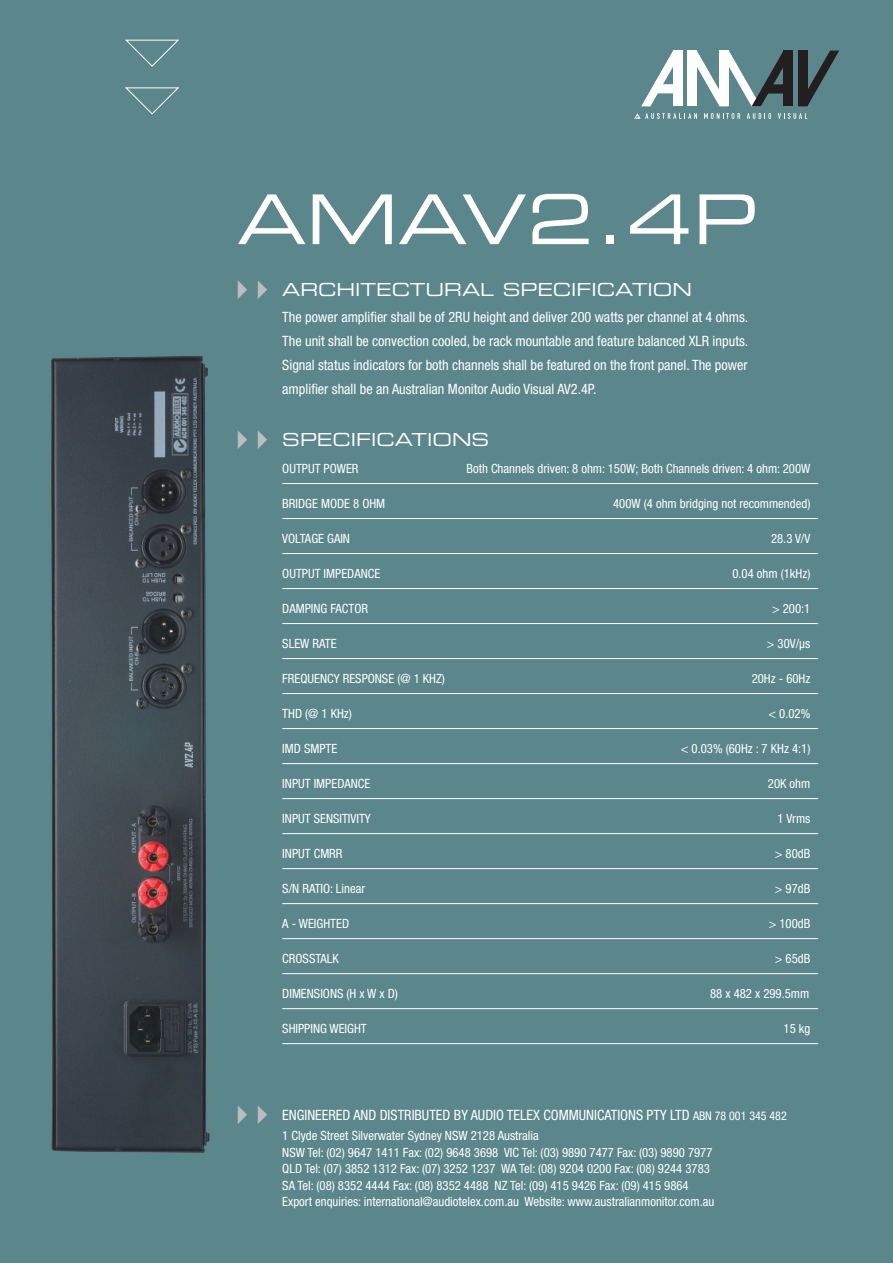
<style>
.page{position:relative;width:893px;height:1263px;background:#5b868c}
.page>*{position:absolute;margin:0;border:0;box-sizing:border-box;transform-origin:0 0}
.t1{font:68.7px "Eurostile Extended Two";color:#fff}
.t2{font:18px "Eurostile Extended Two";color:#fff}
.t3{font:condensed 14.25px/24px "Helvetica Neue";color:#fff;text-align:justify}
.t4{font:condensed 12.75px/16.5px "Helvetica Neue";color:#fff}
.s1{font-size:12px}
</style>
<div class="page">
<img style="left:51px;top:356px;width:159px;height:797px">
<hr style="left:282px;top:483px;width:536px;height:1px;background:#fff">
<hr style="left:282px;top:518px;width:536px;height:1px;background:#fff">
<hr style="left:282px;top:553px;width:536px;height:1px;background:#fff">
<hr style="left:282px;top:588px;width:536px;height:1px;background:#fff">
<hr style="left:282px;top:623px;width:536px;height:1px;background:#fff">
<hr style="left:282px;top:658px;width:536px;height:1px;background:#fff">
<hr style="left:282px;top:693px;width:536px;height:1px;background:#fff">
<hr style="left:282px;top:728px;width:536px;height:1px;background:#fff">
<hr style="left:282px;top:763px;width:536px;height:1px;background:#fff">
<hr style="left:282px;top:798px;width:536px;height:1px;background:#fff">
<hr style="left:282px;top:833px;width:536px;height:1px;background:#fff">
<hr style="left:282px;top:868px;width:536px;height:1px;background:#fff">
<hr style="left:282px;top:903px;width:536px;height:1px;background:#fff">
<hr style="left:282px;top:938px;width:536px;height:1px;background:#fff">
<hr style="left:282px;top:973px;width:536px;height:1px;background:#fff">
<hr style="left:282px;top:1008px;width:536px;height:1px;background:#fff">
<hr style="left:282px;top:1043px;width:536px;height:1px;background:#fff">
<svg style="left:641px;top:51px;width:198px;height:55px"></svg>
<svg style="left:704px;top:113px;width:36px;height:6px"></svg>
<svg style="left:747px;top:113px;width:24px;height:6px"></svg>
<svg style="left:778px;top:113px;width:29px;height:6px"></svg>
<svg style="left:634px;top:113px;width:63px;height:6px"></svg>
<h1 class="t1" style="left:237px;top:194px;width:522px">AMAV2.4P</h1>
<h2 class="t2" style="left:282px;top:283px;width:411px">ARCHITECTURAL SPECIFICATION</h2>
<p class="t3" style="left:282px;top:306px;width:467px">The power amplifier shall be of 2RU height and deliver 200 watts per channel at 4 ohms.<br>The unit shall be convection cooled, be rack mountable and feature balanced XLR inputs.<br>Signal status indicators for both channels shall be featured on the front panel. The power amplifier shall be an Australian Monitor Audio Visual AV2.4P.</p>
<h2 class="t2" style="left:282px;top:433px;width:209px">SPECIFICATIONS</h2>
<p class="t4" style="left:282px;top:461px;width:78px">OUTPUT POWER</p>
<p class="t4" style="left:466px;top:461px;width:345px">Both Channels driven: 8 ohm: 150W; Both Channels driven: 4 ohm: 200W</p>
<p class="t4" style="left:282px;top:496px;width:104px">BRIDGE MODE 8 OHM</p>
<p class="t4" style="left:613px;top:496px;width:199px">400W (4 ohm bridging not recommended)</p>
<p class="t4" style="left:282px;top:531px;width:69px">VOLTAGE GAIN</p>
<p class="t4" style="left:771px;top:531px;width:41px">28.3 V/V</p>
<p class="t4" style="left:282px;top:566px;width:100px">OUTPUT IMPEDANCE</p>
<p class="t4" style="left:732px;top:566px;width:80px">0.04 ohm (1kHz)</p>
<p class="t4" style="left:282px;top:601px;width:87px">DAMPING FACTOR</p>
<p class="t4" style="left:772px;top:601px;width:40px">&gt; 200:1</p>
<p class="t4" style="left:282px;top:636px;width:56px">SLEW RATE</p>
<p class="t4" style="left:767px;top:636px;width:45px">&gt; 30V/µs</p>
<p class="t4" style="left:282px;top:671px;width:164px">FREQUENCY RESPONSE (@ 1 KHZ)</p>
<p class="t4" style="left:752px;top:671px;width:60px">20Hz - 60Hz</p>
<p class="t4" style="left:282px;top:706px;width:71px">THD (@ 1 KHz)</p>
<p class="t4" style="left:768px;top:706px;width:43px">&lt; 0.02%</p>
<p class="t4" style="left:282px;top:741px;width:57px">IMD SMPTE</p>
<p class="t4" style="left:681px;top:741px;width:131px">&lt; 0.03% (60Hz : 7 KHz 4:1)</p>
<p class="t4" style="left:282px;top:776px;width:90px">INPUT IMPEDANCE</p>
<p class="t4" style="left:768px;top:776px;width:44px">20K ohm</p>
<p class="t4" style="left:282px;top:811px;width:90px">INPUT SENSITIVITY</p>
<p class="t4" style="left:778px;top:811px;width:34px">1 Vrms</p>
<p class="t4" style="left:282px;top:846px;width:62px">INPUT CMRR</p>
<p class="t4" style="left:775px;top:846px;width:37px">&gt; 80dB</p>
<p class="t4" style="left:282px;top:881px;width:84px">S/N RATIO: Linear</p>
<p class="t4" style="left:775px;top:881px;width:37px">&gt; 97dB</p>
<p class="t4" style="left:282px;top:916px;width:68px">A - WEIGHTED</p>
<p class="t4" style="left:769px;top:916px;width:43px">&gt; 100dB</p>
<p class="t4" style="left:282px;top:951px;width:58px">CROSSTALK</p>
<p class="t4" style="left:775px;top:951px;width:37px">&gt; 65dB</p>
<p class="t4" style="left:282px;top:986px;width:117px">DIMENSIONS (H x W x D)</p>
<p class="t4" style="left:710px;top:986px;width:101px">88 x 482 x 299.5mm</p>
<p class="t4" style="left:282px;top:1021px;width:86px">SHIPPING WEIGHT</p>
<p class="t4" style="left:783px;top:1021px;width:28px">15 kg</p>
<p class="t3" style="left:282px;top:1104px;width:506px">ENGINEERED AND DISTRIBUTED BY AUDIO TELEX COMMUNICATIONS PTY LTD <span class="s1">ABN 78 001 345 482</span></p>
<p class="t4" style="left:282px;top:1129px;width:433px">1 Clyde Street Silverwater Sydney NSW 2128 Australia<br>NSW Tel: (02) 9647 1411 Fax: (02) 9648 3698 VIC Tel: (03) 9890 7477 Fax: (03) 9890 7977<br>QLD Tel: (07) 3852 1312 Fax: (07) 3252 1237 WA Tel: (08) 9204 0200 Fax: (08) 9244 3783<br>SA Tel: (08) 8352 4444 Fax: (08) 8352 4488 NZ Tel: (09) 415 9426 Fax: (09) 415 9864<br>Export enquiries: international@audiotelex.com.au Website: www.australianmonitor.com.au</p>
</div>
